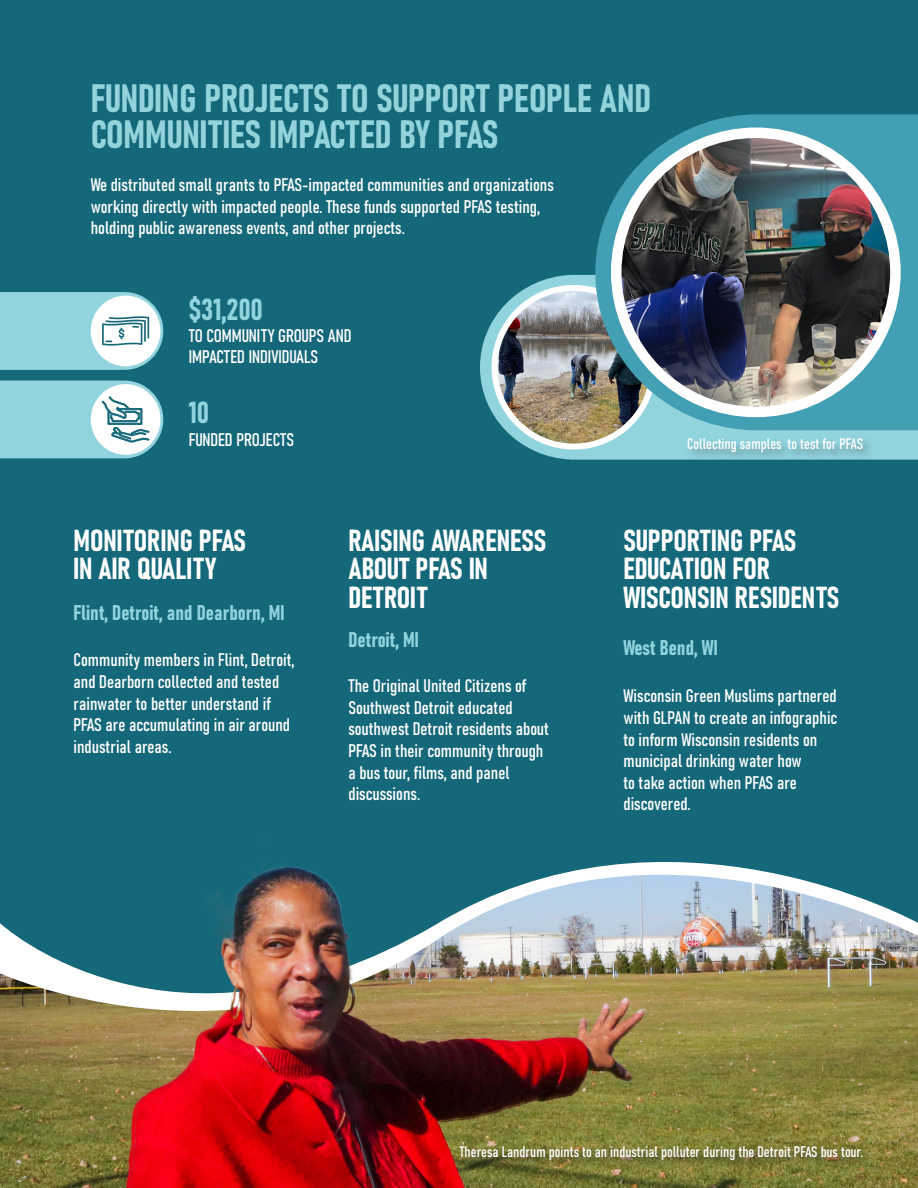
<style>
.page{position:relative;width:918px;height:1188px;background:#fff}
.page>*{position:absolute;margin:0;border:0;box-sizing:border-box;transform-origin:0 0}
.t1{font:39px/36px "Bahnschrift";color:#93d4dc}
.t2{font:30px/28.5px "Bahnschrift";color:#fff}
.t3{font:30px "Bahnschrift";color:#91d4de}
.t4{font:21px "Bahnschrift";color:#91d4de}
.t5{font:18px/21.6px "Bahnschrift";color:#fff}
.t6{font:15px "Bahnschrift";color:#fff}
</style>
<div class="page">
<div style="left:0;top:0;width:918px;height:1080px;background:#156879"></div>
<img style="left:2px;top:794px;width:916px;height:394px">
<svg style="left:0;top:292px;width:163px;height:78px"></svg>
<svg style="left:0;top:381px;width:163px;height:77px"></svg>
<svg style="left:480px;top:275px;width:438px;height:185px;background:#6eb3bf"></svg>
<img style="left:495px;top:288px;width:158px;height:159px;border-radius:79px">
<div style="left:492px;top:285px;width:164px;height:165px;border:6px solid #fff;border-radius:50%"></div>
<svg style="left:595px;top:114px;width:323px;height:316px;background:#519bab"></svg>
<img style="left:616px;top:133px;width:279px;height:279px;border-radius:140px">
<div style="left:611px;top:128px;width:290px;height:289px;border:10px solid #fff;border-radius:50%"></div>
<div style="left:457px;top:1142px;width:418px;height:30px;background:#231f20;opacity:.75"></div>
<div style="left:685px;top:435px;width:190px;height:30px;background:#231f20;opacity:.38"></div>
<p class="t1" style="left:91px;top:78px;width:562px">FUNDING PROJECTS TO SUPPORT PEOPLE AND<br>COMMUNITIES IMPACTED BY PFAS</p>
<p class="t5" style="left:91px;top:173px;width:465px">We distributed small grants to PFAS-impacted communities and organizations working directly with impacted people. These funds supported PFAS testing, holding public awareness events, and other projects.</p>
<p class="t3" style="left:189px;top:287px;width:76px">$31,200</p>
<p class="t5" style="left:189px;top:323px;width:164px">TO COMMUNITY GROUPS AND<br>IMPACTED INDIVIDUALS</p>
<p class="t3" style="left:189px;top:390px;width:22px">10</p>
<p class="t5" style="left:189px;top:428px;width:107px">FUNDED PROJECTS</p>
<p class="t2" style="left:74px;top:524px;width:174px">MONITORING PFAS</p>
<p class="t2" style="left:74px;top:552px;width:144px">IN AIR QUALITY</p>
<p class="t4" style="left:74px;top:597px;width:212px">Flint, Detroit, and Dearborn, MI</p>
<p class="t5" style="left:74px;top:648px;width:222px">Community members in Flint, Detroit, and Dearborn collected and tested rainwater to better understand if<br>PFAS are accumulating in air around industrial areas.</p>
<p class="t2" style="left:349px;top:524px;width:200px">RAISING AWARENESS<br>ABOUT PFAS IN<br>DETROIT</p>
<p class="t4" style="left:349px;top:624px;width:72px">Detroit, MI</p>
<p class="t5" style="left:349px;top:674px;width:202px">The Original United Citizens of<br>Southwest Detroit educated southwest Detroit residents about<br>PFAS in their community through a bus tour, films, and panel discussions.</p>
<p class="t6" style="left:687px;top:433px;width:177px">Collecting samples to test for PFAS</p>
<p class="t2" style="left:623px;top:524px;width:218px">SUPPORTING PFAS<br>EDUCATION FOR<br>WISCONSIN RESIDENTS</p>
<p class="t4" style="left:623px;top:631px;width:96px">West Bend, WI</p>
<p class="t5" style="left:623px;top:684px;width:215px">Wisconsin Green Muslims partnered with GLPAN to create an infographic to inform Wisconsin residents on municipal drinking water how<br>to take action when PFAS are discovered.</p>
<p class="t6" style="left:459px;top:1140px;width:405px">Theresa Landrum points to an industrial polluter during the Detroit PFAS bus tour.</p>
</div>
